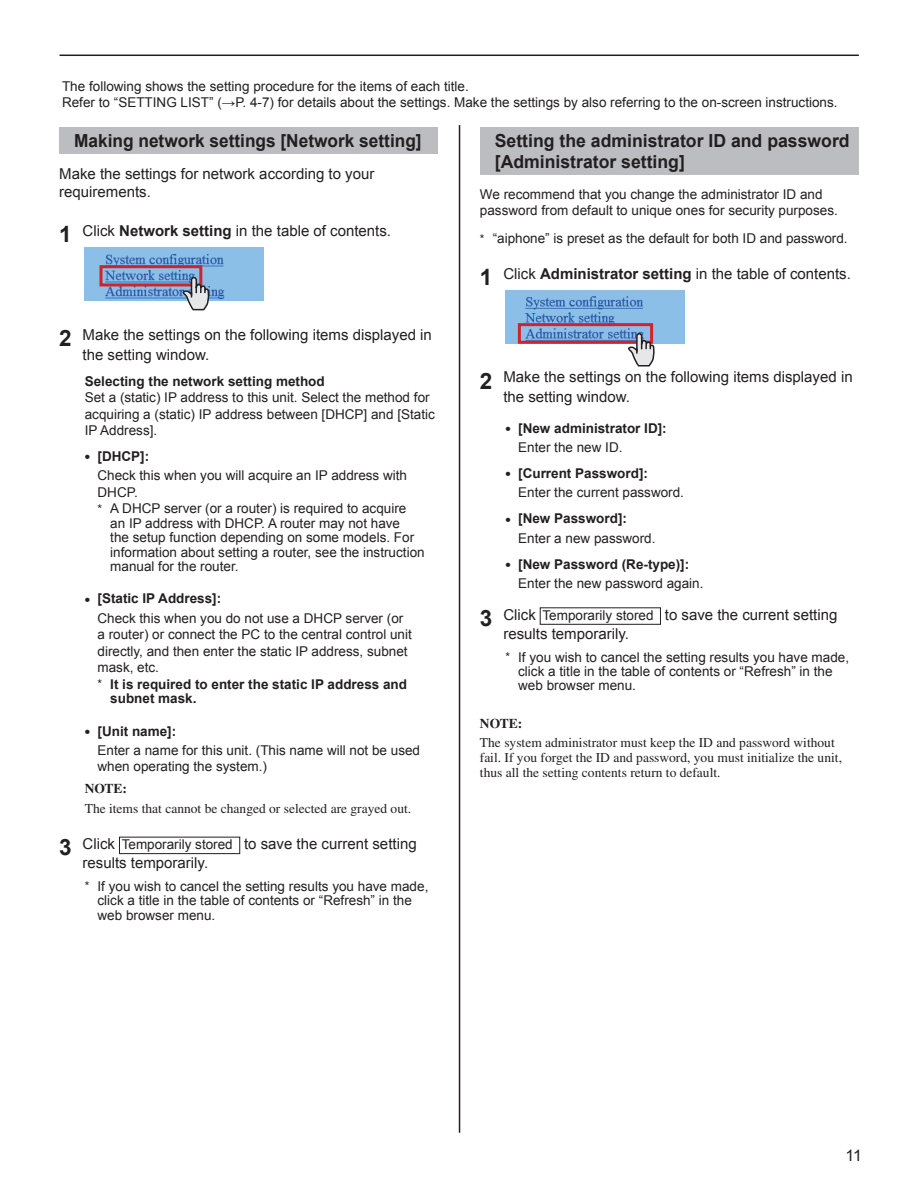
<style>
.page{position:relative;width:918px;height:1188px;background:#fff}
.page>*{position:absolute;margin:0;border:0;box-sizing:border-box;transform-origin:0 0}
.t1{font:700 22.5px "Arial";color:#231f20}
.t2{font:700 18px/21px "Arial";color:#231f20}
.t3{font:700 18px "Arial";color:#231f20;scale:.96 1}
.t4{font:15.9px "Arial";color:#231f20}
.t5{font:15px/18.8px "Arial";color:#231f20}
.t6{font:13.5px/16.5px "Arial";color:#231f20}
.t7{font:13.5px/15px "Times";color:#231f20}
.t8{font:700 13.5px/19.2px "Arial";color:#231f20}
.t9{font:700 13.5px "Times";color:#231f20}
.s1{font-weight:700}
.s2{font-weight:700;font-size:15px}
.s3{font-size:12px}
.s4{font-weight:700;font-size:22.5px}
.s5{font-size:13.5px}
.s6{font-size:15px}
.s7{font-weight:400}
</style>
<div class="page">
<hr style="left:60px;top:55px;width:799px;height:1px;background:#231f20">
<div style="left:59px;top:127px;width:378px;height:26px;background:#bcbdc0"></div>
<img style="left:85px;top:248px;width:178px;height:52px">
<div style="left:119px;top:837px;width:121px;height:17px;border:1px solid #231f20"></div>
<div style="left:480px;top:127px;width:378px;height:47px;background:#bcbdc0"></div>
<img style="left:505px;top:291px;width:179px;height:53px">
<hr style="left:459px;top:125px;width:1px;height:1008px;background:#231f20">
<div style="left:99px;top:265px;width:103px;height:21px;border:3px solid #d1232a"></div>
<div style="left:518px;top:323px;width:135px;height:21px;border:3px solid #d1232a"></div>
<svg style="left:181px;top:276px;width:29px;height:35px"></svg>
<svg style="left:626px;top:332px;width:29px;height:35px"></svg>
<p class="t6" style="left:62px;top:78px;width:777px">The following shows the setting procedure for the items of each title.<br>Refer to “SETTING LIST” (→P. 4-7) for details about the settings. Make the settings by also referring to the on-screen instructions.</p>
<h2 class="t3" style="left:74px;top:130px;width:364px">Making network settings [Network setting]</h2>
<p class="t5" style="left:59px;top:165px;width:317px;line-height:18px">Make the settings for network according to your requirements.</p>
<p class="t5" style="left:83px;top:221px;width:310px">Click <span class="s1">Network setting</span> in the table of contents.</p>
<h1 class="t1" style="left:59px;top:222px;width:14px">1</h1>
<h1 class="t1" style="left:59px;top:326px;width:14px">2</h1>
<p class="t5" style="left:83px;top:325px;width:351px">Make the settings on the following items displayed in</p>
<p class="t5" style="left:83px;top:346px;width:128px">the setting window.</p>
<p class="t8" style="left:85px;top:371px;width:242px">Selecting the network setting method</p>
<p class="t6" style="left:85px;top:389px;width:352px">Set a (static) IP address to this unit. Select the method for acquiring a (static) IP address between [DHCP] and [Static<br>IP Address].</p>
<p class="t6" style="left:98px;top:447px;width:311px;line-height:19.2px;text-indent:-13px"><span class="s2">•</span> <span class="s1">[DHCP]:<br></span>Check this when you will acquire an IP address with</p>
<p class="t6" style="left:98px;top:484px;width:310px">DHCP.<br><span class="s3">*</span> A DHCP server (or a router) is required to acquire</p>
<p class="t6" style="left:110px;top:516px;width:316px;line-height:14.4px">an IP address with DHCP. A router may not have<br>the setup function depending on some models. For information about setting a router, see the instruction manual for the router.</p>
<p class="t6" style="left:98px;top:589px;width:307px;line-height:19.2px;text-indent:-13px"><span class="s2">•</span> <span class="s1">[Static IP Address]:<br></span>Check this when you do not use a DHCP server (or</p>
<p class="t6" style="left:98px;top:626px;width:316px">a router) or connect the PC to the central control unit directly, and then enter the static IP address, subnet mask, etc.<br><span class="s3">*</span> <span class="s1">It is required to enter the static IP address and</span></p>
<p class="t8" style="left:110px;top:689px;width:88px">subnet mask.</p>
<p class="t6" style="left:98px;top:721px;width:324px;line-height:19.2px;text-indent:-13px"><span class="s2">•</span> <span class="s1">[Unit name]:<br></span>Enter a name for this unit. (This name will not be used</p>
<p class="t6" style="left:98px;top:758px;width:171px">when operating the system.)</p>
<p class="t9" style="left:85px;top:784px;width:44px">NOTE:</p>
<p class="t7" style="left:85px;top:802px;width:328px">The items that cannot be changed or selected are grayed out.</p>
<p class="t5" style="left:83px;top:835px;width:336px;text-indent:-23px"><span class="s4">3</span> Click <span class="s5">Temporarily stored</span> to save the current setting results temporarily.</p>
<p class="t6" style="left:98px;top:879px;width:332px;line-height:14.4px;text-indent:-13px"><span class="s3">*</span> If you wish to cancel the setting results you have made, click a title in the table of contents or “Refresh” in the web browser menu.</p>
<h2 class="t2" style="left:495px;top:130px;width:356px">Setting the administrator ID and password [Administrator setting]</h2>
<p class="t6" style="left:480px;top:186px;width:359px">We recommend that you change the administrator ID and password from default to unique ones for security purposes.</p>
<p class="t6" style="left:480px;top:230px;width:369px"><span class="s3">*</span> “aiphone” is preset as the default for both ID and password.</p>
<p class="t5" style="left:503px;top:264px;width:349px">Click <span class="s1">Administrator setting</span> in the table of contents.</p>
<h1 class="t1" style="left:480px;top:265px;width:14px">1</h1>
<h1 class="t1" style="left:480px;top:368px;width:14px">2</h1>
<p class="t5" style="left:503px;top:368px;width:351px">Make the settings on the following items displayed in</p>
<p class="t5" style="left:503px;top:388px;width:128px">the setting window.</p>
<p class="t8" style="left:518px;top:419px;width:150px;text-indent:-13px"><span class="s6">•</span> [New administrator ID]:<br><span class="s7">Enter the new ID.</span></p>
<p class="t6" style="left:518px;top:464px;width:167px;line-height:19.2px;text-indent:-13px"><span class="s2">•</span> <span class="s1">[Current Password]:<br></span>Enter the current password.</p>
<p class="t6" style="left:518px;top:509px;width:139px;line-height:19.2px;text-indent:-13px"><span class="s2">•</span> <span class="s1">[New Password]:<br></span>Enter a new password.</p>
<p class="t6" style="left:518px;top:554px;width:187px;line-height:19.2px;text-indent:-13px"><span class="s2">•</span> <span class="s1">[New Password (Re-type)]:<br></span>Enter the new password again.</p>
<p class="t5" style="left:503px;top:606px;width:336px;text-indent:-23px"><span class="s4">3</span> Click <span class="s5">Temporarily stored</span> to save the current setting results temporarily.</p>
<p class="t6" style="left:518px;top:650px;width:332px;line-height:14.4px;text-indent:-13px"><span class="s3">*</span> If you wish to cancel the setting results you have made, click a title in the table of contents or “Refresh” in the web browser menu.</p>
<p class="t9" style="left:480px;top:719px;width:44px">NOTE:</p>
<p class="t7" style="left:480px;top:736px;width:364px">The system administrator must keep the ID and password without fail. If you forget the ID and password, you must initialize the unit, thus all the setting contents return to default.</p>
<p class="t4" style="left:846px;top:1147px;width:18px">11</p>
</div>
